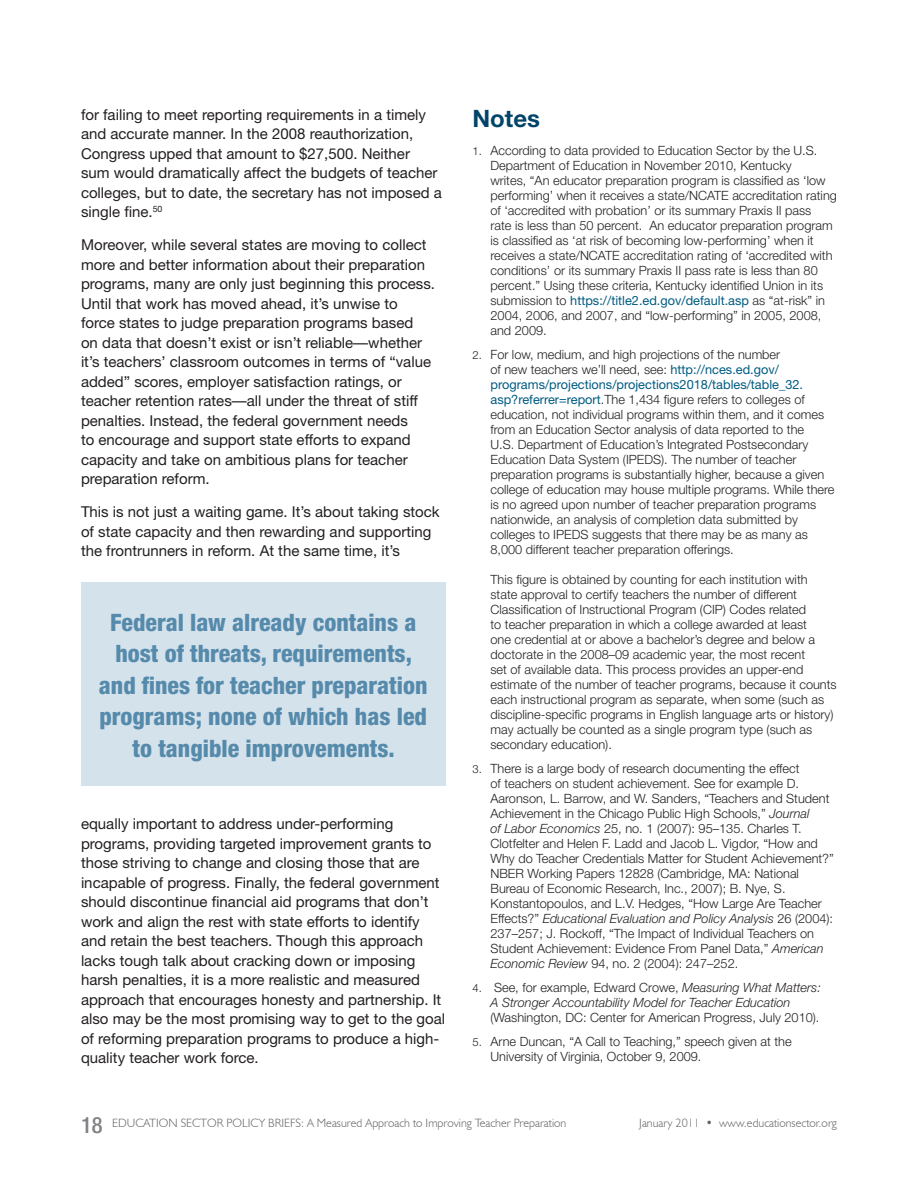
<style>
.page{position:relative;width:918px;height:1188px;background:#fff}
.page>*{position:absolute;margin:0;border:0;box-sizing:border-box;transform-origin:0 0}
.t1{font:800 condensed 24px/31.5px "Helvetica Neue";color:#568aab;text-align:center}
.t2{font:700 24px "Helvetica Neue";color:#00446a}
.t3{font:15px/19.5px "Helvetica Neue";color:#231f20}
.t4{font:300 12.75px/15px "Helvetica Neue";color:#231f20}
.t5{font:italic 300 12.75px/15px "Helvetica Neue";color:#231f20}
.t6{font:300 12px "Humanist 521 BT";color:#636366}
.s1{font-size:11.25px}
.s2{font-weight:400;color:#005c82}
.s3{font-style:italic}
.s4{font-style:normal;font-size:11.25px}
.s5{font-style:normal}
.s6{font-family:"Helvetica Neue";font-weight:500;font-stretch:condensed;font-size:22.5px;color:#808285}
</style>
<div class="page">
<div style="left:81px;top:583px;width:365px;height:203px;background:#d4e2ec"></div>
<p class="t3" style="left:81px;top:105px;width:362px">for failing to meet reporting requirements in a timely and accurate manner. In the 2008 reauthorization, Congress upped that amount to $27,500. Neither sum would dramatically affect the budgets of teacher colleges, but to date, the secretary has not imposed a single fine.<sup>50</sup></p>
<p class="t3" style="left:81px;top:235px;width:356px">Moreover, while several states are moving to collect more and better information about their preparation programs, many are only just beginning this process.<br>Until that work has moved ahead, it’s unwise to force states to judge preparation programs based<br>on data that doesn’t exist or isn’t reliable—whether it’s teachers’ classroom outcomes in terms of “value added” scores, employer satisfaction ratings, or teacher retention rates—all under the threat of stiff penalties. Instead, the federal government needs<br>to encourage and support state efforts to expand capacity and take on ambitious plans for teacher preparation reform.</p>
<p class="t3" style="left:81px;top:502px;width:360px">This is not just a waiting game. It’s about taking stock of state capacity and then rewarding and supporting the frontrunners in reform. At the same time, it’s</p>
<h1 class="t1" style="left:99px;top:606px;width:330px">Federal law already contains a host of threats, requirements, and fines for teacher preparation programs; none of which has led to tangible improvements.</h1>
<p class="t3" style="left:81px;top:814px;width:366px">equally important to address under-performing programs, providing targeted improvement grants to those striving to change and closing those that are incapable of progress. Finally, the federal government should discontinue financial aid programs that don’t work and align the rest with state efforts to identify and retain the best teachers. Though this approach lacks tough talk about cracking down or imposing harsh penalties, it is a more realistic and measured approach that encourages honesty and partnership. It also may be the most promising way to get to the goal of reforming preparation programs to produce a high&shy;quality teacher work force.</p>
<h1 class="t2" style="left:472px;top:103px;width:69px">Notes</h1>
<p class="t4" style="left:490px;top:143px;width:348px;text-indent:-18px"><span class="s1">1.</span> According to data provided to Education Sector by the U.S.<br>Department of Education in November 2010, Kentucky<br>writes, “An educator preparation program is classified as ‘low performing’ when it receives a state/NCATE accreditation rating of ‘accredited with probation’ or its summary Praxis II pass<br>rate is less than 50 percent. An educator preparation program is classified as ‘at risk of becoming low-performing’ when it receives a state/NCATE accreditation rating of ‘accredited with conditions’ or its summary Praxis II pass rate is less than 80 percent.” Using these criteria, Kentucky identified Union in its submission to <span class="s2">https://title2.ed.gov/default.asp</span> as “at-risk” in 2004, 2006, and 2007, and “low-performing” in 2005, 2008, and 2009.</p>
<p class="t4" style="left:490px;top:347px;width:346px;text-indent:-18px"><span class="s1">2.</span> For low, medium, and high projections of the number<br>of new teachers we’ll need, see: <span class="s2">http://nces.ed.gov/ programs/projections/projections2018/tables/table_32. asp?referrer=report</span>.The 1,434 figure refers to colleges of education, not individual programs within them, and it comes from an Education Sector analysis of data reported to the<br>U.S. Department of Education’s Integrated Postsecondary Education Data System (IPEDS). The number of teacher preparation programs is substantially higher, because a given college of education may house multiple programs. While there is no agreed upon number of teacher preparation programs nationwide, an analysis of completion data submitted by colleges to IPEDS suggests that there may be as many as 8,000 different teacher preparation offerings.</p>
<p class="t4" style="left:490px;top:572px;width:348px">This figure is obtained by counting for each institution with state approval to certify teachers the number of different Classification of Instructional Program (CIP) Codes related<br>to teacher preparation in which a college awarded at least<br>one credential at or above a bachelor’s degree and below a doctorate in the 2008–09 academic year, the most recent<br>set of available data. This process provides an upper-end estimate of the number of teacher programs, because it counts each instructional program as separate, when some (such as discipline-specific programs in English language arts or history) may actually be counted as a single program type (such as secondary education).</p>
<p class="t4" style="left:490px;top:761px;width:345px;text-indent:-18px"><span class="s1">3.</span> There is a large body of research documenting the effect<br>of teachers on student achievement. See for example D.<br>Aaronson, L. Barrow, and W. Sanders, “Teachers and Student Achievement in the Chicago Public High Schools,” <span class="s3">Journal<br>of Labor Economics</span> 25, no. 1 (2007): 95–135. Charles T.<br>Clotfelter and Helen F. Ladd and Jacob L. Vigdor, “How and Why do Teacher Credentials Matter for Student Achievement?” NBER Working Papers 12828 (Cambridge, MA: National Bureau of Economic Research, Inc., 2007); B. Nye, S.<br>Konstantopoulos, and L.V. Hedges, “How Large Are Teacher Effects?” <span class="s3">Educational Evaluation and Policy Analysis</span> 26 (2004):<br>237–257; J. Rockoff, “The Impact of Individual Teachers on Student Achievement: Evidence From Panel Data,” <span class="s3">American Economic Review</span> 94, no. 2 (2004): 247–252.</p>
<p class="t5" style="left:490px;top:980px;width:332px;text-indent:-18px"><span class="s4">4.</span> <span class="s5">See, for example, Edward Crowe,</span> Measuring What Matters:<br>A Stronger Accountability Model for Teacher Education</p>
<p class="t4" style="left:490px;top:1010px;width:331px">(Washington, DC: Center for American Progress, July 2010).</p>
<p class="t4" style="left:490px;top:1034px;width:303px;text-indent:-18px"><span class="s1">5.</span> Arne Duncan, “A Call to Teaching,” speech given at the<br>University of Virginia, October 9, 2009.</p>
<p class="t6" style="left:81px;top:1116px;width:487px"><span class="s6">18</span> EDUCATION SECTOR POLICY BRIEFS: A Measured Approach to Improving Teacher Preparation</p>
<p class="t6" style="left:639px;top:1116px;width:199px">January 2011 • www.educationsector.org</p>
</div>
